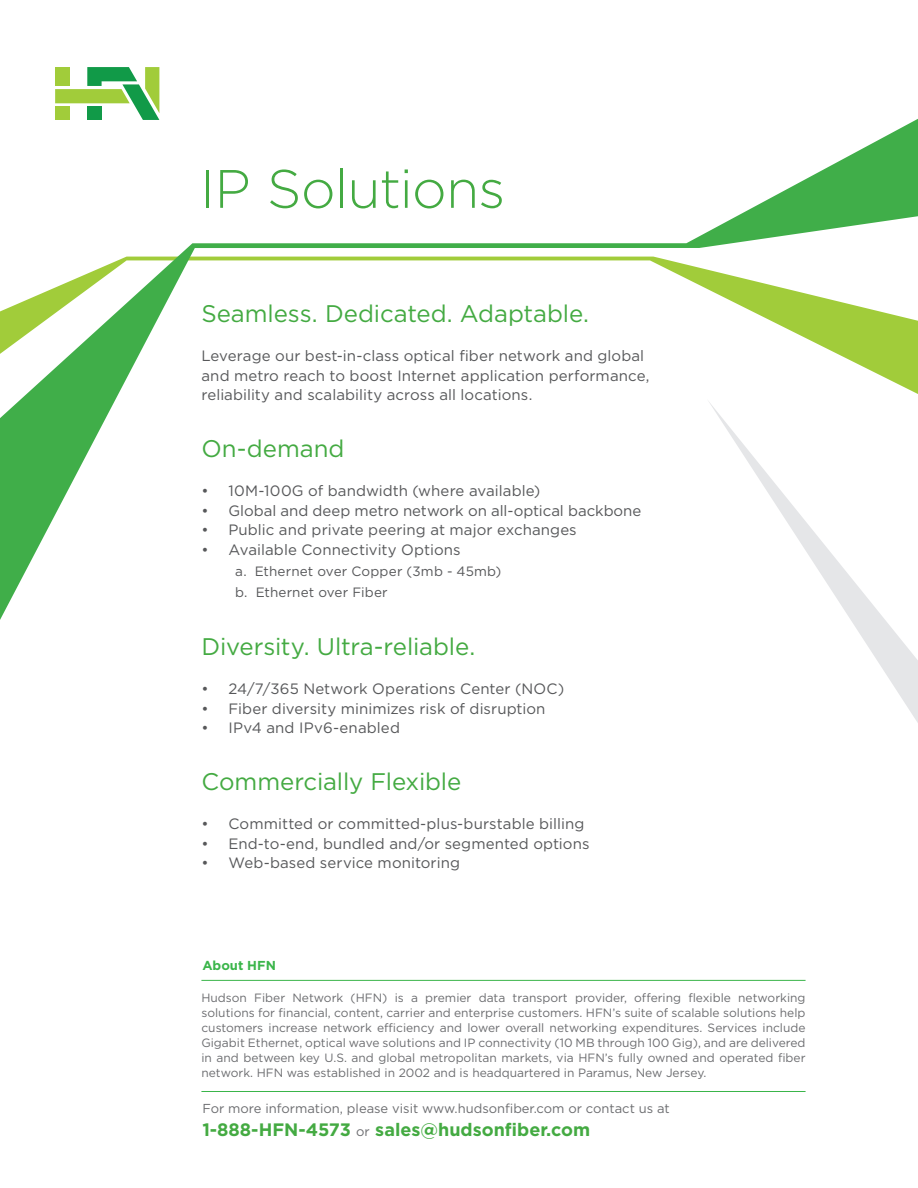
<style>
.page{position:relative;width:918px;height:1188px;background:#fff}
.page>*{position:absolute;margin:0;border:0;box-sizing:border-box;transform-origin:0 0}
.t1{font:300 54px "Gotham";letter-spacing:-.015em;color:#44aa42}
.t2{font:24px "Gotham";letter-spacing:-.005em;color:#44aa42}
.t3{font:700 18px "Gotham";color:#44aa42}
.t4{font:15px/19.5px "Gotham";letter-spacing:.005em;color:#57585a}
.t5{font:13.5px/21px "Gotham";letter-spacing:.015em;color:#57585a}
.t6{font:12.9px "Gotham";color:#6c6d70}
.t7{font:700 12.9px "Gotham";color:#3ab54a}
.t8{font:12px/15px "Gotham";color:#6c6d70;text-align:justify}
.s1{font-weight:400;font-size:12.9px;color:#6c6d70}
</style>
<div class="page">
<hr style="left:201px;top:980px;width:605px;height:1px;background:#3ab54a">
<hr style="left:201px;top:1091px;width:605px;height:1px;background:#3ab54a">
<svg style="left:0;top:119px;width:918px;height:501px"></svg>
<svg style="left:707px;top:399px;width:211px;height:324px"></svg>
<svg style="left:55px;top:67px;width:104px;height:53px"></svg>
<h1 class="t1" style="left:200px;top:159px;width:307px">IP Solutions</h1>
<h2 class="t2" style="left:201px;top:300px;width:389px">Seamless. Dedicated. Adaptable.</h2>
<p class="t4" style="left:201px;top:346px;width:450px">Leverage our best-in-class optical fiber network and global and metro reach to boost Internet application performance, reliability and scalability across all locations.</p>
<h2 class="t2" style="left:201px;top:435px;width:144px">On-demand</h2>
<p class="t4" style="left:201px;top:481px;width:340px">• 10M-100G of bandwidth (where available)</p>
<p class="t4" style="left:201px;top:500px;width:442px">• Global and deep metro network on all-optical backbone</p>
<p class="t4" style="left:201px;top:520px;width:377px">• Public and private peering at major exchanges</p>
<p class="t4" style="left:201px;top:539px;width:261px">• Available Connectivity Options</p>
<p class="t5" style="left:235px;top:560px;width:268px">a. Ethernet over Copper (3mb - 45mb) b. Ethernet over Fiber</p>
<h2 class="t2" style="left:201px;top:633px;width:275px">Diversity. Ultra-reliable.</h2>
<p class="t4" style="left:201px;top:679px;width:364px">• 24/7/365 Network Operations Center (NOC)</p>
<p class="t4" style="left:201px;top:698px;width:346px">• Fiber diversity minimizes risk of disruption</p>
<p class="t4" style="left:201px;top:718px;width:200px">• IPv4 and IPv6-enabled</p>
<h2 class="t2" style="left:201px;top:768px;width:261px">Commercially Flexible</h2>
<p class="t4" style="left:201px;top:814px;width:384px">• Committed or committed-plus-burstable billing</p>
<p class="t4" style="left:201px;top:833px;width:390px">• End-to-end, bundled and/or segmented options</p>
<p class="t4" style="left:201px;top:853px;width:260px">• Web-based service monitoring</p>
<p class="t7" style="left:202px;top:958px;width:75px">About HFN</p>
<p class="t8" style="left:201px;top:990px;width:606px">Hudson Fiber Network (HFN) is a premier data transport provider, offering flexible networking solutions for financial, content, carrier and enterprise customers. HFN’s suite of scalable solutions help customers increase network efficiency and lower overall networking expenditures. Services include Gigabit Ethernet, optical wave solutions and IP connectivity (10 MB through 100 Gig), and are delivered in and between key U.S. and global metropolitan markets, via HFN’s fully owned and operated fiber network. HFN was established in 2002 and is headquartered in Paramus, New Jersey.</p>
<p class="t6" style="left:202px;top:1101px;width:469px">For more information, please visit www.hudsonfiber.com or contact us at</p>
<p class="t3" style="left:202px;top:1119px;width:389px">1-888-HFN-4573 <span class="s1">or</span> sales@hudsonfiber.com</p>
</div>
